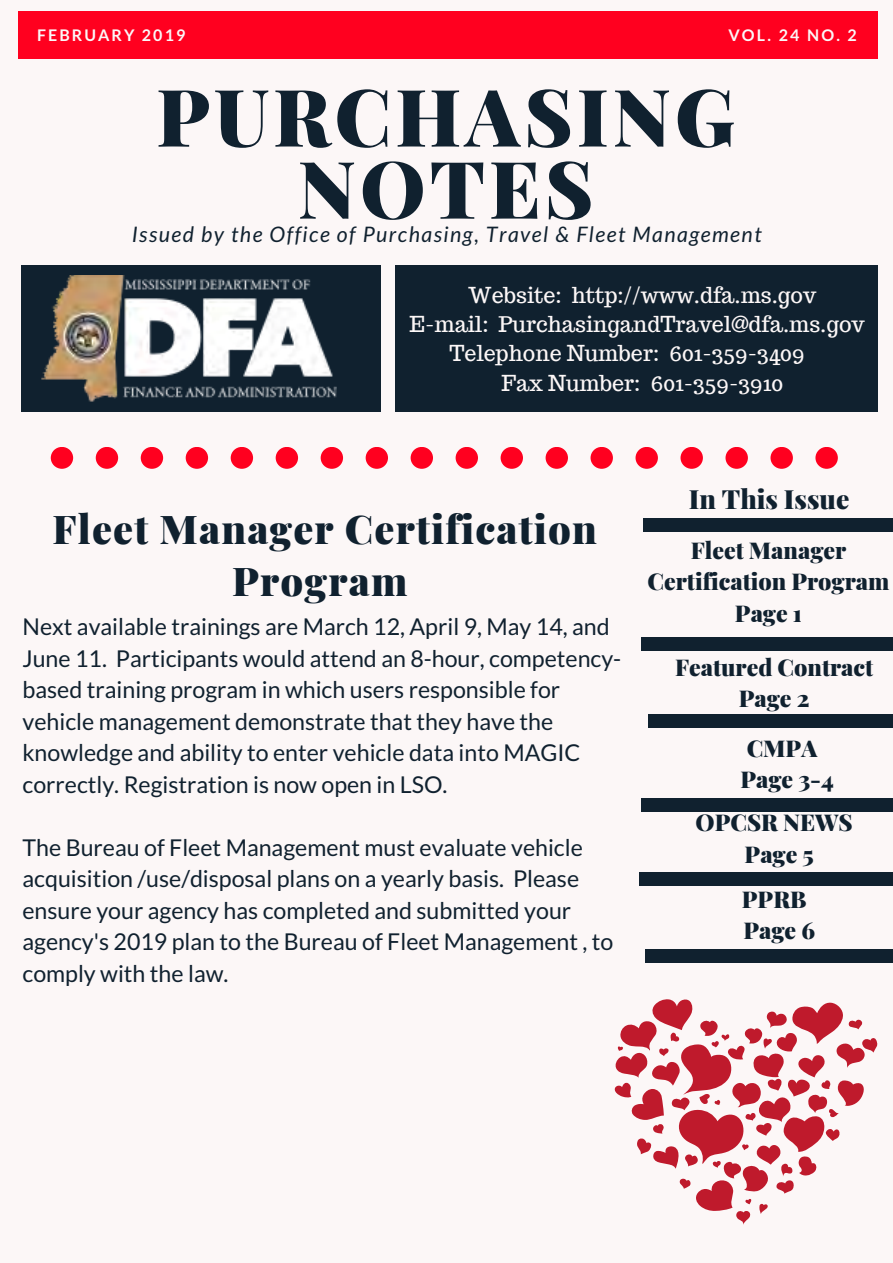
<style>
.page{position:relative;width:893px;height:1263px;background:#fcf7f7}
.page>*{position:absolute;margin:0;border:0;box-sizing:border-box;transform-origin:0 0}
.t1{font:900 79.5px "Playfair Display";letter-spacing:.05em;color:#10212f}
.t2{font:900 39.75px/51.8px "Playfair Display";letter-spacing:.03em;color:#10212f;text-align:center}
.t3{font:900 26.55px "Playfair Display";color:#10212f}
.t4{font:23.25px/31.5px "Lato";color:#10212f}
.t5{font:900 23.25px/31.5px "Playfair Display";color:#10212f;text-align:center}
.t6{font:21.45px "Trocchi";color:#fcf7f7}
.t7{font:italic 21.3px "Lato";letter-spacing:.07em;color:#10212f}
.t8{font:700 16.05px "Lato";letter-spacing:.13em;color:#fcf7f7}
</style>
<div class="page">
<div style="left:18px;top:11px;width:859px;height:48px;background:#ff001f"></div>
<div style="left:21px;top:266px;width:857px;height:146px;background:#10212f"></div>
<img style="left:41px;top:276px;width:296px;height:126px">
<div style="left:276px;top:447px;width:22px;height:21px;background:#ff001f;border-radius:50%"></div>
<div style="left:321px;top:447px;width:22px;height:21px;background:#ff001f;border-radius:50%"></div>
<div style="left:231px;top:447px;width:22px;height:21px;background:#ff001f;border-radius:50%"></div>
<div style="left:411px;top:447px;width:22px;height:21px;background:#ff001f;border-radius:50%"></div>
<svg style="left:51px;top:447px;width:22px;height:21px"></svg>
<div style="left:456px;top:447px;width:22px;height:21px;background:#ff001f;border-radius:50%"></div>
<div style="left:96px;top:447px;width:22px;height:21px;background:#ff001f;border-radius:50%"></div>
<div style="left:141px;top:447px;width:22px;height:21px;background:#ff001f;border-radius:50%"></div>
<div style="left:186px;top:447px;width:22px;height:21px;background:#ff001f;border-radius:50%"></div>
<div style="left:366px;top:447px;width:22px;height:21px;background:#ff001f;border-radius:50%"></div>
<div style="left:725px;top:447px;width:23px;height:21px;background:#ff001f;border-radius:50%"></div>
<div style="left:770px;top:447px;width:23px;height:21px;background:#ff001f;border-radius:50%"></div>
<div style="left:815px;top:447px;width:23px;height:21px;background:#ff001f;border-radius:50%"></div>
<div style="left:680px;top:447px;width:23px;height:21px;background:#ff001f;border-radius:50%"></div>
<div style="left:546px;top:447px;width:22px;height:21px;background:#ff001f;border-radius:50%"></div>
<div style="left:590px;top:447px;width:23px;height:21px;background:#ff001f;border-radius:50%"></div>
<div style="left:501px;top:447px;width:22px;height:21px;background:#ff001f;border-radius:50%"></div>
<div style="left:635px;top:447px;width:23px;height:21px;background:#ff001f;border-radius:50%"></div>
<div style="left:643px;top:518px;width:250px;height:13px;background:#10212f"></div>
<div style="left:642px;top:637px;width:251px;height:14px;background:#10212f"></div>
<div style="left:648px;top:714px;width:245px;height:13px;background:#10212f"></div>
<div style="left:640px;top:873px;width:253px;height:13px;background:#10212f"></div>
<div style="left:382px;top:265px;width:13px;height:148px;background:#fcf7f7"></div>
<div style="left:641px;top:798px;width:252px;height:14px;background:#10212f"></div>
<svg style="left:614px;top:999px;width:264px;height:226px"></svg>
<div style="left:645px;top:949px;width:248px;height:14px;background:#10212f"></div>
<p class="t8" style="left:37px;top:25px;width:150px">FEBRUARY 2019</p>
<p class="t8" style="left:728px;top:25px;width:130px">VOL. 24 NO. 2</p>
<h1 class="t1" style="left:156px;top:61px;width:580px">PURCHASING</h1>
<h1 class="t1" style="left:298px;top:133px;width:297px">NOTES</h1>
<p class="t7" style="left:132px;top:221px;width:631px">Issued by the Office of Purchasing, Travel &amp; Fleet Management</p>
<p class="t6" style="left:468px;top:281px;width:349px">Website: http://www.dfa.ms.gov</p>
<p class="t6" style="left:410px;top:310px;width:457px">E-mail: PurchasingandTravel@dfa.ms.gov</p>
<p class="t6" style="left:449px;top:340px;width:357px">Telephone Number: 601-359-3409</p>
<p class="t6" style="left:501px;top:369px;width:283px">Fax Number: 601-359-3910</p>
<h2 class="t2" style="left:53px;top:502px;width:546px">Fleet Manager Certification<br>Program</h2>
<p class="t4" style="left:23px;top:610px;width:600px">Next available trainings are March 12, April 9, May 14, and June 11. Participants would attend an 8-hour, competency&shy;based training program in which users responsible for vehicle management demonstrate that they have the knowledge and ability to enter vehicle data into MAGIC correctly. Registration is now open in LSO.</p>
<p class="t4" style="left:23px;top:831px;width:592px">The Bureau of Fleet Management must evaluate vehicle acquisition /use/disposal plans on a yearly basis. Please ensure your agency has completed and submitted your agency's 2019 plan to the Bureau of Fleet Management , to comply with the law.</p>
<p class="t3" style="left:689px;top:480px;width:162px">In This Issue</p>
<p class="t5" style="left:648px;top:533px;width:243px">Fleet Manager<br>Certification Program<br>Page 1</p>
<p class="t5" style="left:675px;top:650px;width:200px">Featured Contract<br>Page 2</p>
<p class="t5" style="left:740px;top:731px;width:95px;text-align:left">CMPA<br>Page 3-4</p>
<p class="t5" style="left:696px;top:806px;width:159px">OPCSR NEWS<br>Page 5</p>
<p class="t5" style="left:742px;top:882px;width:75px;text-align:left">PPRB<br>Page 6</p>
</div>
